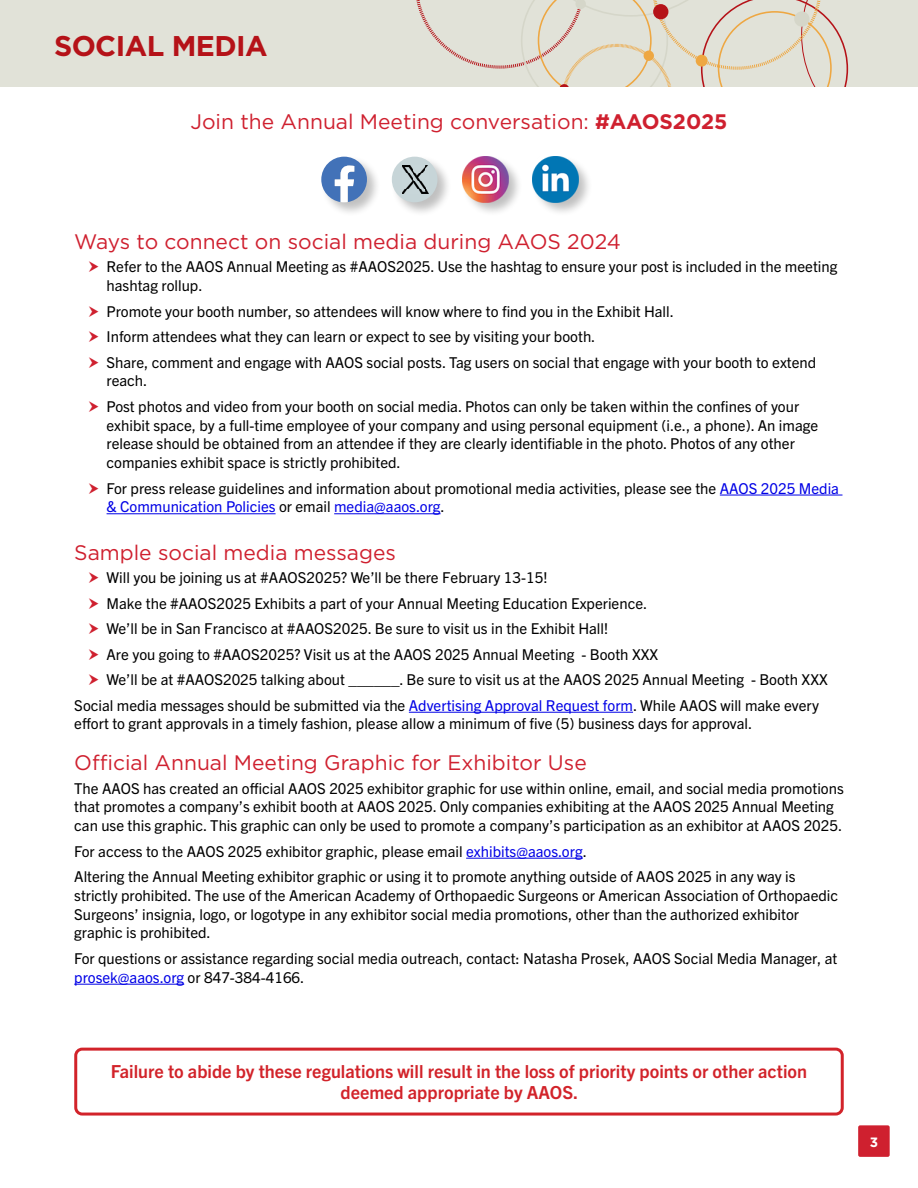
<style>
.page{position:relative;width:918px;height:1188px;background:#fff}
.page>*{position:absolute;margin:0;border:0;box-sizing:border-box;transform-origin:0 0}
.t1{font:700 28.5px "Gotham";letter-spacing:-.02em;color:#b51218}
.t2{font:21px "Gotham";color:#cf202f}
.t3{font:700 18px/21px "Trade Gothic Next LT Pro";color:#d2232a;text-align:center}
.t4{font:15px/18.8px "Trade Gothic Next LT Pro";color:#000}
.t5{font:700 13.5px "Gotham";color:#fff}
.s1{font-weight:700}
.s2{color:#0000e6}
</style>
<div class="page">
<div style="left:858px;top:1125px;width:32px;height:32px;background:#cf202f;border-radius:2px"></div>
<div style="left:0;top:0;width:918px;height:86px;background:#e1e2d8"></div>
<svg style="left:416px;top:0;width:433px;height:86px"></svg>
<div style="left:74px;top:1048px;width:770px;height:68px;border:3px solid #d2232a;border-radius:6px"></div>
<div style="left:320px;top:155px;width:62px;height:62px;background:#000;opacity:.25"></div>
<svg style="left:321px;top:157px;width:46px;height:45px"></svg>
<div style="left:391px;top:155px;width:61px;height:62px;background:#000;opacity:.25"></div>
<div style="left:392px;top:157px;width:46px;height:45px;background:#c7d5d8;border-radius:50%"></div>
<svg style="left:402px;top:166px;width:27px;height:27px"></svg>
<div style="left:461px;top:155px;width:61px;height:62px;background:#000;opacity:.25"></div>
<img style="left:462px;top:157px;width:46px;height:45px">
<div style="left:532px;top:155px;width:61px;height:62px;background:#000;opacity:.25"></div>
<img style="left:533px;top:157px;width:46px;height:45px">
<hr style="left:720px;top:495px;width:122px;height:1px;background:#0000e6">
<hr style="left:107px;top:513px;width:169px;height:1px;background:#0000e6">
<hr style="left:334px;top:513px;width:107px;height:1px;background:#0000e6">
<hr style="left:409px;top:712px;width:224px;height:1px;background:#0000e6">
<hr style="left:466px;top:858px;width:117px;height:1px;background:#0000e6">
<hr style="left:74px;top:984px;width:110px;height:1px;background:#0000e6">
<h1 class="t1" style="left:54px;top:27px;width:215px">SOCIAL MEDIA</h1>
<h2 class="t2" style="left:190px;top:108px;width:539px">Join the Annual Meeting conversation: <span class="s1">#AAOS2025</span></h2>
<h2 class="t2" style="left:74px;top:228px;width:548px">Ways to connect on social media during AAOS 2024</h2>
<p class="t4" style="left:107px;top:256px;width:732px">Refer to the AAOS Annual Meeting as #AAOS2025. Use the hashtag to ensure your post is included in the meeting hashtag rollup.</p>
<p class="t4" style="left:107px;top:297px;width:711px;line-height:25.5px">Promote your booth number, so attendees will know where to find you in the Exhibit Hall.<br>Inform attendees what they can learn or expect to see by visiting your booth.<br>Share, comment and engage with AAOS social posts. Tag users on social that engage with your booth to extend</p>
<p class="t4" style="left:107px;top:367px;width:694px;line-height:25.5px">reach.<br>Post photos and video from your booth on social media. Photos can only be taken within the confines of your</p>
<p class="t4" style="left:107px;top:415px;width:713px">exhibit space, by a full-time employee of your company and using personal equipment (i.e., a phone). An image release should be obtained from an attendee if they are clearly identifiable in the photo. Photos of any other companies exhibit space is strictly prohibited.</p>
<p class="t4" style="left:107px;top:478px;width:734px">For press release guidelines and information about promotional media activities, please see the <span class="s2">AAOS 2025 Media &amp; Communication Policies</span> or email <span class="s2">media@aaos.org</span>.</p>
<h2 class="t2" style="left:74px;top:539px;width:323px">Sample social media messages</h2>
<p class="t4" style="left:107px;top:567px;width:442px">Will you be joining us at #AAOS2025? We’ll be there February 13-15!</p>
<p class="t4" style="left:107px;top:593px;width:542px">Make the #AAOS2025 Exhibits a part of your Annual Meeting Education Experience.</p>
<p class="t4" style="left:107px;top:618px;width:503px">We’ll be in San Francisco at #AAOS2025. Be sure to visit us in the Exhibit Hall!</p>
<p class="t4" style="left:107px;top:644px;width:553px">Are you going to #AAOS2025? Visit us at the AAOS 2025 Annual Meeting - Booth XXX</p>
<p class="t4" style="left:107px;top:669px;width:723px">We’ll be at #AAOS2025 talking about ______. Be sure to visit us at the AAOS 2025 Annual Meeting - Booth XXX</p>
<p class="t4" style="left:74px;top:695px;width:746px">Social media messages should be submitted via the <span class="s2">Advertising Approval Request form</span>. While AAOS will make every</p>
<p class="t4" style="left:74px;top:714px;width:680px">effort to grant approvals in a timely fashion, please allow a minimum of five (5) business days for approval.</p>
<h2 class="t2" style="left:74px;top:749px;width:514px">Official Annual Meeting Graphic for Exhibitor Use</h2>
<p class="t4" style="left:74px;top:778px;width:771px">The AAOS has created an official AAOS 2025 exhibitor graphic for use within online, email, and social media promotions that promotes a company’s exhibit booth at AAOS 2025. Only companies exhibiting at the AAOS 2025 Annual Meeting can use this graphic. This graphic can only be used to promote a company’s participation as an exhibitor at AAOS 2025.</p>
<p class="t4" style="left:74px;top:837px;width:723px;line-height:25.5px">For access to the AAOS 2025 exhibitor graphic, please email <span class="s2">exhibits@aaos.org</span>.<br>Altering the Annual Meeting exhibitor graphic or using it to promote anything outside of AAOS 2025 in any way is</p>
<p class="t4" style="left:74px;top:885px;width:765px">strictly prohibited. The use of the American Academy of Orthopaedic Surgeons or American Association of Orthopaedic<br>Surgeons’ insignia, logo, or logotype in any exhibitor social media promotions, other than the authorized exhibitor graphic is prohibited.</p>
<p class="t4" style="left:74px;top:948px;width:765px">For questions or assistance regarding social media outreach, contact: Natasha Prosek, AAOS Social Media Manager, at <span class="s2">prosek@aaos.org</span> or 847-384-4166.</p>
<p class="t3" style="left:111px;top:1060px;width:698px">Failure to abide by these regulations will result in the loss of priority points or other action deemed appropriate by AAOS.</p>
<p class="t5" style="left:870px;top:1133px;width:10px">3</p>
</div>
